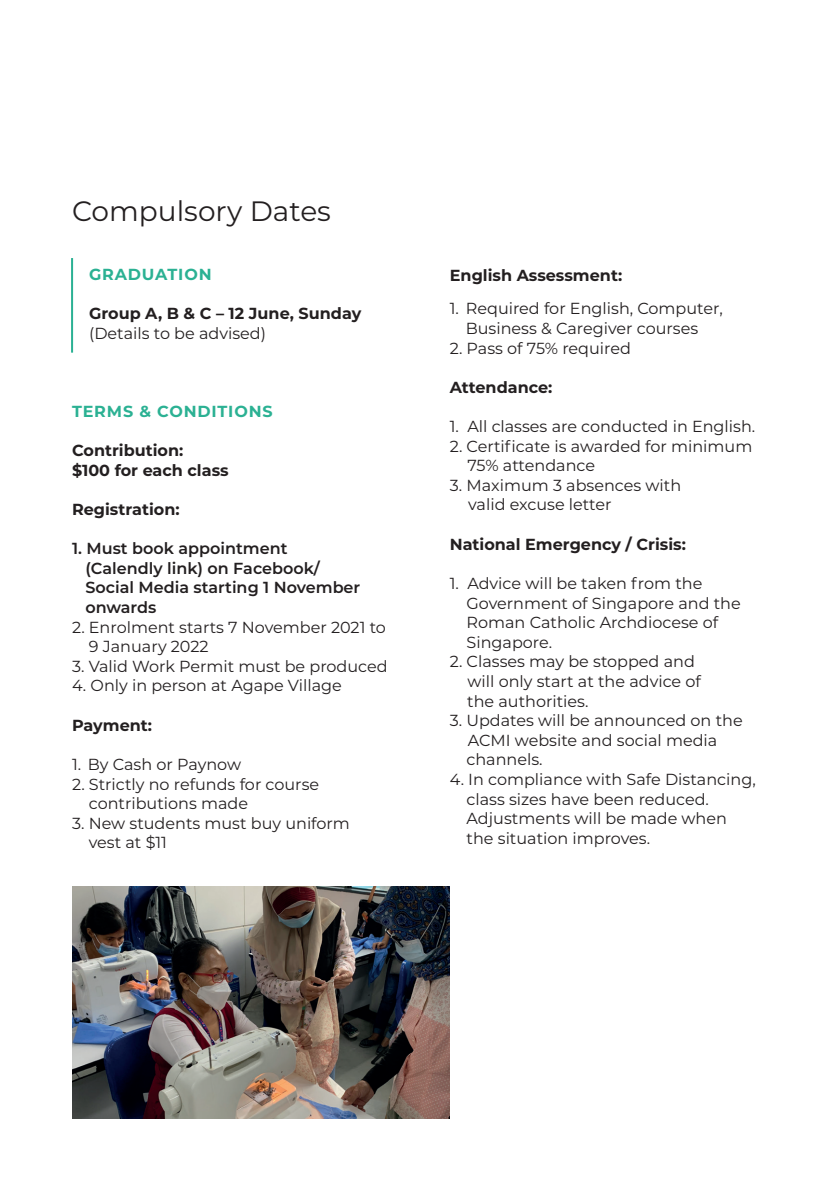
<style>
.page{position:relative;width:840px;height:1191px;background:#fff}
.page>*{position:absolute;margin:0;border:0;box-sizing:border-box;transform-origin:0 0}
.t1{font:28px "Montserrat";color:#231f20}
.t2{font:16px/19.6px "Montserrat";color:#231f20}
.t3{font:700 16px/19.6px "Montserrat";color:#231f20}
.t4{font:600 16px/19.6px "Montserrat";color:#231f20}
.t5{font:700 16px "Montserrat";letter-spacing:.05em;color:#2bb193}
</style>
<div class="page">
<img style="left:72px;top:886px;width:377px;height:233px">
<hr style="left:71px;top:258px;width:2px;height:95px;background:#2bb193">
<h1 class="t1" style="left:72px;top:192px;width:260px">Compulsory Dates</h1>
<p class="t5" style="left:89px;top:262px;width:124px">GRADUATION</p>
<p class="t3" style="left:89px;top:303px;width:273px">Group A, B &amp; C – 12 June, Sunday</p>
<p class="t2" style="left:89px;top:322px;width:178px">(Details to be advised)</p>
<p class="t5" style="left:72px;top:400px;width:202px">TERMS &amp; CONDITIONS</p>
<p class="t3" style="left:72px;top:440px;width:158px">Contribution:<br>$100 for each class</p>
<p class="t3" style="left:72px;top:499px;width:109px">Registration:</p>
<p class="t4" style="left:85px;top:538px;width:276px;text-indent:-13px">1. Must book appointment (Calendly link) on Facebook/<br>Social Media starting 1 November onwards</p>
<p class="t2" style="left:89px;top:616px;width:298px;text-indent:-17px">2. Enrolment starts 7 November 2021 to<br>9 January 2022</p>
<p class="t2" style="left:72px;top:656px;width:317px">3. Valid Work Permit must be produced</p>
<p class="t2" style="left:72px;top:675px;width:271px">4. Only in person at Agape Village</p>
<p class="t3" style="left:72px;top:714px;width:81px">Payment:</p>
<p class="t2" style="left:72px;top:754px;width:170px">1. By Cash or Paynow</p>
<p class="t2" style="left:89px;top:773px;width:232px;text-indent:-17px">2. Strictly no refunds for course contributions made</p>
<p class="t2" style="left:89px;top:812px;width:262px;text-indent:-17px">3. New students must buy uniform vest at $11</p>
<p class="t3" style="left:449px;top:265px;width:174px">English Assessment:</p>
<p class="t2" style="left:449px;top:298px;width:274px;text-align:center">1. Required for English, Computer,<br>Business &amp; Caregiver courses</p>
<p class="t2" style="left:449px;top:337px;width:182px">2. Pass of 75% required</p>
<p class="t3" style="left:449px;top:376px;width:104px">Attendance:</p>
<p class="t2" style="left:449px;top:416px;width:307px">1. All classes are conducted in English.</p>
<p class="t2" style="left:467px;top:435px;width:286px;text-indent:-18px">2. Certificate is awarded for minimum<br>75% attendance</p>
<p class="t2" style="left:468px;top:475px;width:214px;text-indent:-18px">3. Maximum 3 absences with valid excuse letter</p>
<p class="t3" style="left:449px;top:533px;width:237px">National Emergency / Crisis:</p>
<p class="t2" style="left:466px;top:573px;width:275px;text-indent:-17px">1. Advice will be taken from the<br>Government of Singapore and the<br>Roman Catholic Archdiocese of<br>Singapore.</p>
<p class="t2" style="left:467px;top:651px;width:235px;text-indent:-17px">2. Classes may be stopped and will only start at the advice of the authorities.</p>
<p class="t2" style="left:466px;top:710px;width:277px;text-indent:-17px">3. Updates will be announced on the<br>ACMI website and social media channels.</p>
<p class="t2" style="left:466px;top:769px;width:290px;text-indent:-17px">4. In compliance with Safe Distancing, class sizes have been reduced.<br>Adjustments will be made when the situation improves.</p>
</div>
